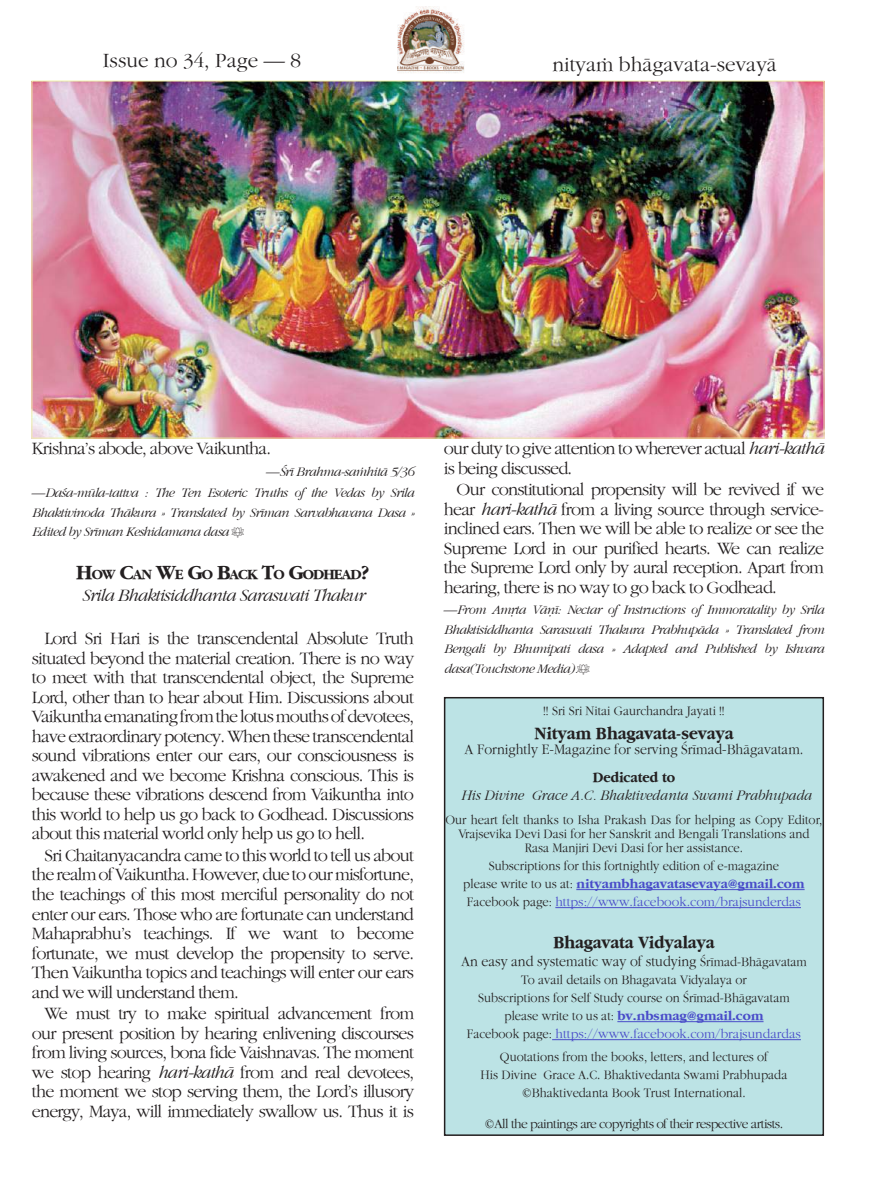
<style>
.page{position:relative;width:885px;height:1191px;background:#fff}
.page>*{position:absolute;margin:0;border:0;box-sizing:border-box;transform-origin:0 0}
.t1{font:21px "Rama Garamond Plus";color:#231f20}
.t2{font:18px/19.5px "Rama Garamond Plus";letter-spacing:-.045em;color:#231f20;text-align:justify}
.t3{font:700 18px "Rama Garamond Plus";color:#231f20;scale:.93 1}
.t4{font:italic 18px "Rama Garamond Plus";letter-spacing:-.045em;color:#231f20}
.t5{font:15px "Rama Garamond Plus";color:#231f20;scale:.93 1}
.t6{font:italic 15px "Rama Garamond Plus";color:#231f20;scale:.93 1}
.t7{font:700 15px "Rama Garamond Plus";color:#231f20;scale:.93 1}
.t8{font:700 14.7px "Rama Garamond Plus";letter-spacing:-.065em;color:#231f20}
.t9{font:13.5px/18px "Rama Garamond Plus";color:#231f20;text-align:center;scale:.93 1}
.t10{font:italic 13.5px/19.5px "Rama Garamond Plus";letter-spacing:-.045em;color:#231f20;text-align:right}
.t11{font:13.5px "Rama Garamond Plus";letter-spacing:-.045em;color:#231f20;scale:.93 1}
.s1{font-style:normal}
.s2{font-size:21px}
.s3{font-style:italic}
.s4{font-weight:700;color:#494cc9}
.s5{color:#494cc9}
.s6{font-size:13.5px}
</style>
<div class="page">
<img style="left:397px;top:6px;width:67px;height:67px">
<div style="left:444px;top:697px;width:379px;height:438px;background:#bce3e5"></div>
<hr style="left:576px;top:889px;width:228px;height:1px;background:#494cc9">
<hr style="left:555px;top:907px;width:245px;height:1px;background:#494cc9">
<hr style="left:617px;top:1021px;width:146px;height:1px;background:#494cc9">
<hr style="left:552px;top:1039px;width:248px;height:1px;background:#494cc9">
<div style="left:444px;top:697px;width:380px;height:439px;border:2px solid #231f20"></div>
<img style="left:34px;top:83px;width:788px;height:353px">
<p class="t1" style="left:103px;top:48px;width:199px">Issue no 34, Page — 8</p>
<p class="t1" style="left:552px;top:52px;width:226px">nityaà bhägavata-sevayä</p>
<p class="t2" style="left:32px;top:438px;width:241px">Krishna’s abode, above Vaikuntha.</p>
<p class="t10" style="left:32px;top:460px;width:383px;line-height:21.6px">—Çré Brahma-saàhitä 5/36<br>—Daça-müla-tattva : The Ten Esoteric Truths of the Vedas by Srila</p>
<p class="t10" style="left:32px;top:503px;width:383px;text-align:left">Bhaktivinoda Thäkura » Translated by Sréman Sarvabhavana Dasa »<br>Edited by Sréman Keshidamana dasa <span class="s1">·</span></p>
<p class="t8" style="left:76px;top:566px;width:295px"><span class="s2">H</span>OW <span class="s2">C</span>AN <span class="s2">W</span>E <span class="s2">G</span>O <span class="s2">B</span>ACK <span class="s2">T</span>O <span class="s2">G</span>ODHEAD<span class="s2">?</span></p>
<p class="t4" style="left:81px;top:585px;width:284px">Srila Bhaktisiddhanta Saraswati Thakur</p>
<p class="t2" style="left:32px;top:629px;width:383px;text-indent:13px">Lord Sri Hari is the transcendental Absolute Truth situated beyond the material creation. There is no way to meet with that transcendental object, the Supreme Lord, other than to hear about Him. Discussions about Vaikuntha emanating from the lotus mouths of devotees, have extraordinary potency. When these transcendental sound vibrations enter our ears, our consciousness is awakened and we become Krishna conscious. This is because these vibrations descend from Vaikuntha into this world to help us go back to Godhead. Discussions about this material world only help us go to hell.</p>
<p class="t2" style="left:32px;top:845px;width:383px;text-indent:13px">Sri Chaitanyacandra came to this world to tell us about the realm of Vaikuntha. However, due to our misfortune, the teachings of this most merciful personality do not enter our ears. Those who are fortunate can understand Mahaprabhu’s teachings. If we want to become fortunate, we must develop the propensity to serve.<br>Then Vaikuntha topics and teachings will enter our ears and we will understand them.</p>
<p class="t2" style="left:32px;top:1003px;width:383px;text-indent:13px">We must try to make spiritual advancement from our present position by hearing enlivening discourses from living sources, bona fide Vaishnavas. The moment we stop hearing <span class="s3">hari-kathä</span> from and real devotees, the moment we stop serving them, the Lord’s illusory energy, Maya, will immediately swallow us. Thus it is</p>
<p class="t2" style="left:444px;top:438px;width:381px">our duty to give attention to wherever actual <span class="s3">hari-kathä </span>is being discussed.</p>
<p class="t2" style="left:444px;top:480px;width:381px;text-indent:13px">Our constitutional propensity will be revived if we hear <span class="s3">hari-kathä</span> from a living source through service&shy;inclined ears. Then we will be able to realize or see the Supreme Lord in our purified hearts. We can realize the Supreme Lord only by aural reception. Apart from hearing, there is no way to go back to Godhead.</p>
<p class="t10" style="left:444px;top:600px;width:381px;text-align:justify">—From Amåta Väëé: Nectar of Instructions of Immoratality by Srila Bhaktisiddhanta Saraswati Thakura Prabhupäda » Translated from Bengali by Bhumipati dasa » Adapted and Published by Ishvara dasa(Touchstone Media).<span class="s1">·</span></p>
<p class="t9" style="left:543px;top:701px;width:197px">!! Sri Sri Nitai Gaurchandra Jayati !!</p>
<p class="t3" style="left:534px;top:723px;width:216px">Nityam Bhagavata-sevaya</p>
<p class="t5" style="left:464px;top:740px;width:366px">A Fornightly E-Magazine for serving Çrémad-Bhägavatam.</p>
<p class="t7" style="left:592px;top:769px;width:90px">Dedicated to</p>
<p class="t6" style="left:460px;top:787px;width:378px">His Divine Grace A.C. Bhaktivedanta Swami Prabhupada</p>
<p class="t9" style="left:445px;top:812px;width:407px;line-height:14.2px">Our heart felt thanks to Isha Prakash Das for helping as Copy Editor,<br>Vrajsevika Devi Dasi for her Sanskrit and Bengali Translations and<br>Rasa Manjiri Devi Dasi for her assistance.</p>
<p class="t9" style="left:463px;top:857px;width:368px">Subscriptions for this fortnightly edition of e-magazine<br>please write to us at: <span class="s4">nityambhagavatasevaya@gmail.com<br></span>Facebook page: <span class="s5">https://www.facebook.com/brajsunderdas</span></p>
<p class="t3" style="left:553px;top:932px;width:175px">Bhagavata Vidyalaya</p>
<p class="t5" style="left:461px;top:953px;width:373px">An easy and systematic way of studying <span class="s6">Çrémad-Bhägavatam</span></p>
<p class="t9" style="left:467px;top:971px;width:360px">To avail details on Bhagavata Vidyalaya or<br>Subscriptions for Self Study course on Çrémad-Bhägavatam please write to us at: <span class="s4">bv.nbsmag@gmail.com<br></span>Facebook page: <span class="s5">https://www.facebook.com/brajsundardas</span></p>
<p class="t9" style="left:480px;top:1047px;width:331px">Quotations from the books, letters, and lectures of<br>His Divine Grace A.C. Bhaktivedanta Swami Prabhupada ©Bhaktivedanta Book Trust International.</p>
<p class="t11" style="left:484px;top:1116px;width:322px">©All the paintings are copyrights of their respective artists.</p>
</div>
